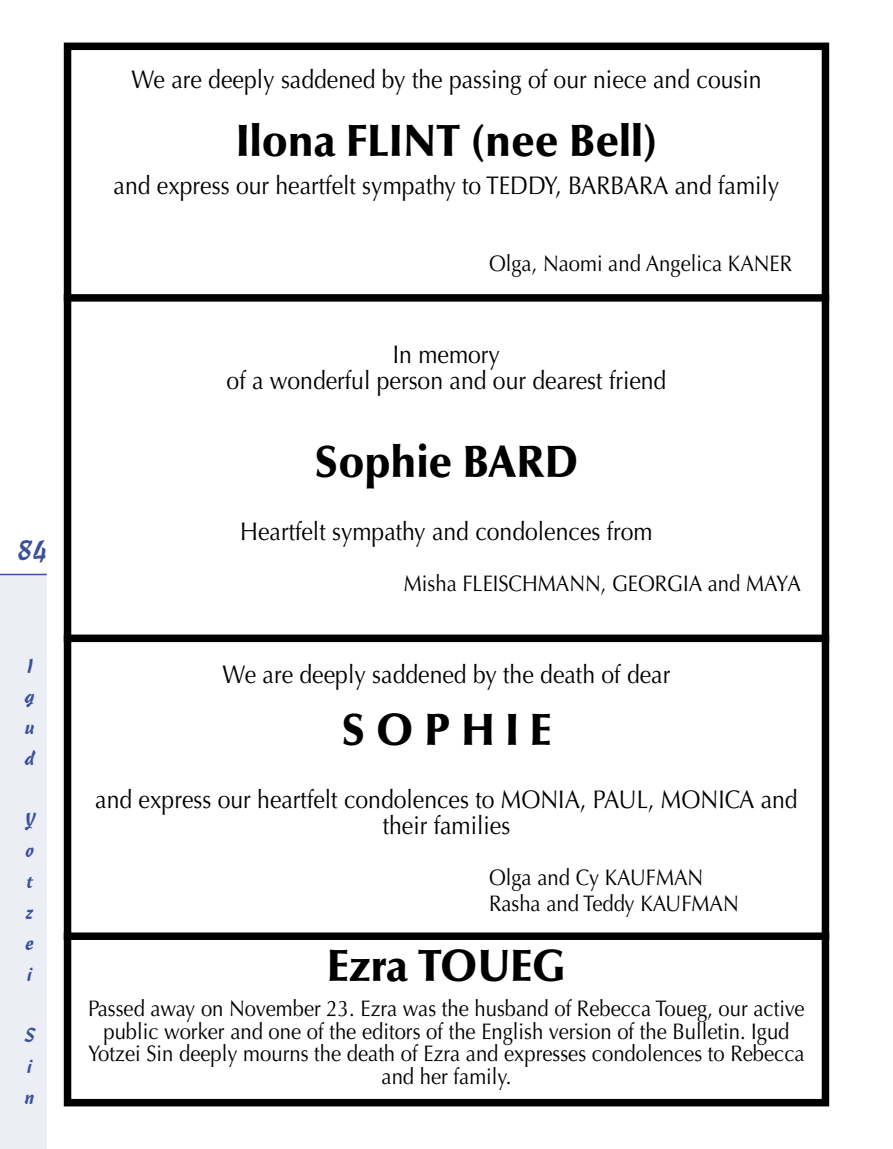
<style>
.page{position:relative;width:893px;height:1149px;background:#fff}
.page>*{position:absolute;margin:0;border:0;box-sizing:border-box;transform-origin:0 0}
.t1{font:900 45px "Optima";color:#000;scale:.95 1}
.t2{font:27px "Cascade Script";color:#3a519a}
.t3{font:25.5px/25.5px "Optima";color:#000;text-align:center;scale:.9 1}
.t4{font:22.5px/22.5px "Optima";color:#000;scale:.9 1}
.t5{font:19.5px/30.8px "Cascade Script";color:#3a519a;text-align:justify}
</style>
<div class="page">
<div style="left:0;top:574px;width:47px;height:574px;background:#ebeef5"></div>
<hr style="left:0;top:573px;width:47px;height:2px;background:#3a519a">
<div style="left:64px;top:43px;width:765px;height:1063px;border:8px solid #000"></div>
<div style="left:64px;top:294px;width:765px;height:7px;background:#000"></div>
<div style="left:64px;top:634px;width:765px;height:8px;background:#000"></div>
<div style="left:64px;top:932px;width:765px;height:7px;background:#000"></div>
<p class="t2" style="left:17px;top:534px;width:15px">84</p>
<p class="t5" style="left:25px;top:650px;width:11px">I g u d</p>
<p class="t5" style="left:24px;top:803px;width:12px">Y o t z e i</p>
<p class="t5" style="left:25px;top:1019px;width:11px">S i n</p>
<p class="t3" style="left:131px;top:67px;width:702px">We are deeply saddened by the passing of our niece and cousin</p>
<h1 class="t1" style="left:236px;top:114px;width:445px">Ilona FLINT (nee Bell)</h1>
<p class="t3" style="left:114px;top:173px;width:741px">and express our heartfelt sympathy to TEDDY, BARBARA and family</p>
<p class="t4" style="left:489px;top:252px;width:338px">Olga, Naomi and Angelica KANER</p>
<p class="t3" style="left:227px;top:342px;width:490px">In memory<br>of a wonderful person and our dearest friend</p>
<h1 class="t1" style="left:315px;top:435px;width:279px">Sophie BARD</h1>
<p class="t3" style="left:240px;top:519px;width:460px">Heartfelt sympathy and condolences from</p>
<p class="t4" style="left:404px;top:572px;width:442px">Misha FLEISCHMANN, GEORGIA and MAYA</p>
<p class="t3" style="left:223px;top:661px;width:499px">We are deeply saddened by the death of dear</p>
<h1 class="t1" style="left:341px;top:702px;width:223px">S O P H I E</h1>
<p class="t3" style="left:95px;top:787px;width:782px">and express our heartfelt condolences to MONIA, PAUL, MONICA and their families</p>
<p class="t4" style="left:489px;top:864px;width:279px;line-height:25.5px">Olga and Cy KAUFMAN<br>Rasha and Teddy KAUFMAN</p>
<h1 class="t1" style="left:328px;top:939px;width:252px">Ezra TOUEG</h1>
<p class="t4" style="left:88px;top:997px;width:797px;text-align:center">Passed away on November 23. Ezra was the husband of Rebecca Toueg, our active public worker and one of the editors of the English version of the Bulletin. Igud Yotzei Sin deeply mourns the death of Ezra and expresses condolences to Rebecca and her family.</p>
</div>
